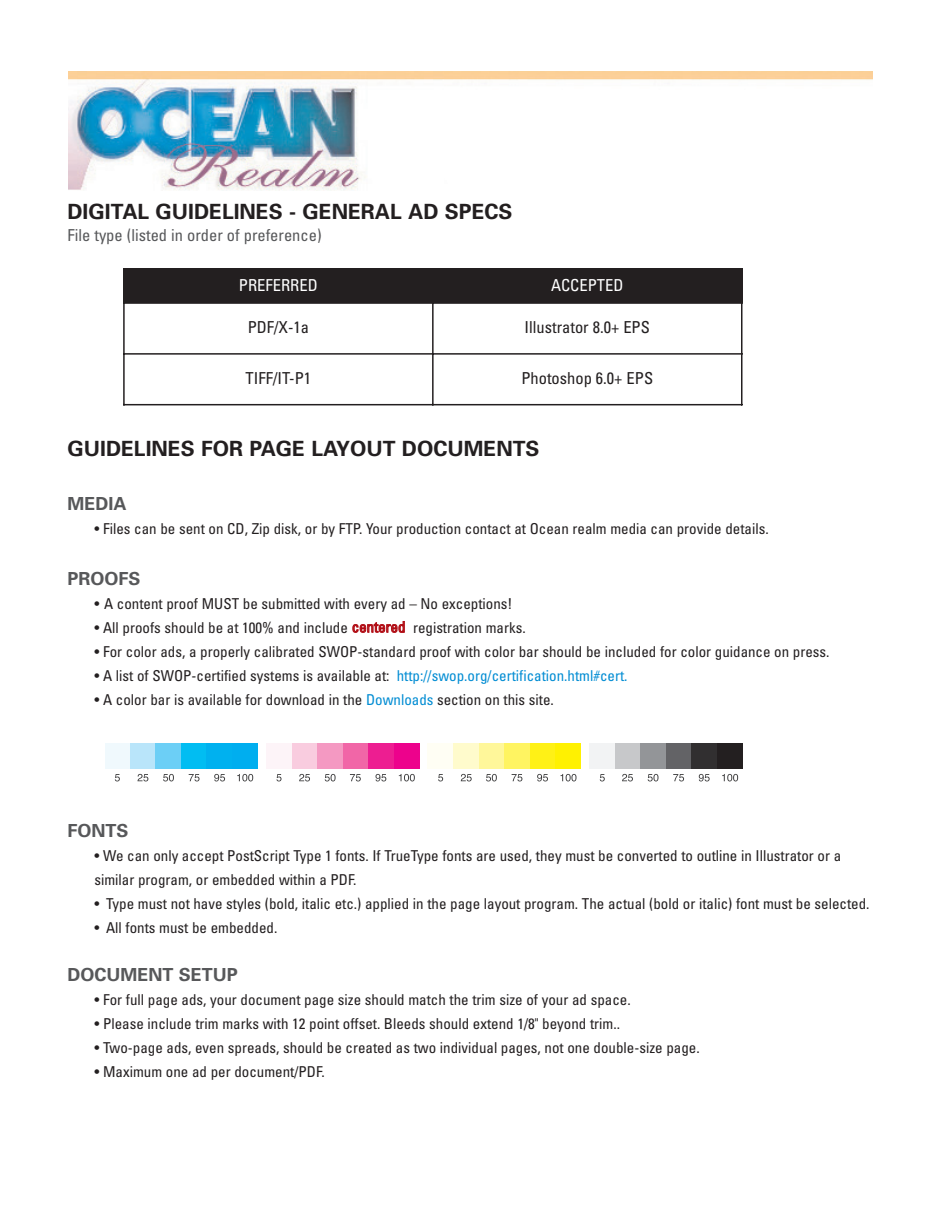
<style>
.page{position:relative;width:945px;height:1215px;background:#fff}
.page>*{position:absolute;margin:0;border:0;box-sizing:border-box;transform-origin:0 0}
.t1{font:700 21px "Univers";color:#231f20}
.t2{font:700 18px "Univers";color:#57585a}
.t3{font:condensed 16.5px "Univers";color:#231f20}
.t4{font:condensed 16.5px "Univers";color:#57585a}
.t5{font:condensed 16.5px "Univers";color:#fff}
.t6{font:condensed 15px/24px "Univers";color:#231f20}
.s1{color:#b10d15}
.s2{color:#008cd3}
</style>
<div class="page">
<div style="left:123px;top:269px;width:310px;height:34px;background:#231f20"></div>
<div style="left:433px;top:269px;width:309px;height:34px;background:#231f20"></div>
<hr style="left:123px;top:269px;width:2px;height:136px;background:#231f20">
<hr style="left:432px;top:269px;width:2px;height:136px;background:#231f20">
<hr style="left:741px;top:269px;width:1px;height:136px;background:#231f20">
<hr style="left:123px;top:302px;width:619px;height:2px;background:#231f20">
<hr style="left:123px;top:353px;width:619px;height:2px;background:#231f20">
<hr style="left:123px;top:404px;width:619px;height:1px;background:#231f20">
<div style="left:105px;top:743px;width:25px;height:25px;background:#f0f9fd"></div>
<svg style="left:115px;top:774px;width:5px;height:7px"></svg>
<div style="left:130px;top:743px;width:26px;height:25px;background:#b9e5fa"></div>
<svg style="left:137px;top:774px;width:11px;height:7px"></svg>
<div style="left:156px;top:743px;width:25px;height:25px;background:#6ccff6"></div>
<svg style="left:163px;top:774px;width:11px;height:7px"></svg>
<div style="left:181px;top:743px;width:26px;height:25px;background:#01bdf2"></div>
<svg style="left:189px;top:774px;width:11px;height:7px"></svg>
<div style="left:207px;top:743px;width:25px;height:25px;background:#00b1ef"></div>
<svg style="left:214px;top:774px;width:11px;height:7px"></svg>
<div style="left:232px;top:743px;width:26px;height:25px;background:#00aeef"></div>
<svg style="left:237px;top:774px;width:16px;height:7px"></svg>
<div style="left:266px;top:743px;width:26px;height:25px;background:#fdf4f8"></div>
<svg style="left:276px;top:774px;width:6px;height:7px"></svg>
<div style="left:292px;top:743px;width:25px;height:25px;background:#f9ccdf"></div>
<svg style="left:299px;top:774px;width:11px;height:7px"></svg>
<div style="left:317px;top:743px;width:26px;height:25px;background:#f499c2"></div>
<svg style="left:325px;top:774px;width:11px;height:7px"></svg>
<div style="left:343px;top:743px;width:25px;height:25px;background:#f166a7"></div>
<svg style="left:350px;top:774px;width:11px;height:7px"></svg>
<div style="left:368px;top:743px;width:26px;height:25px;background:#ed1e91"></div>
<svg style="left:376px;top:774px;width:10px;height:7px"></svg>
<div style="left:394px;top:743px;width:25px;height:25px;background:#ed028c"></div>
<svg style="left:399px;top:774px;width:16px;height:7px"></svg>
<div style="left:428px;top:743px;width:25px;height:25px;background:#fffef4"></div>
<svg style="left:438px;top:774px;width:5px;height:7px"></svg>
<div style="left:453px;top:743px;width:26px;height:25px;background:#fffbcc"></div>
<svg style="left:461px;top:774px;width:11px;height:7px"></svg>
<div style="left:479px;top:743px;width:25px;height:25px;background:#fff79a"></div>
<svg style="left:486px;top:774px;width:11px;height:7px"></svg>
<div style="left:504px;top:743px;width:26px;height:25px;background:#fff461"></div>
<svg style="left:512px;top:774px;width:10px;height:7px"></svg>
<div style="left:530px;top:743px;width:25px;height:25px;background:#fff116"></div>
<svg style="left:537px;top:774px;width:11px;height:7px"></svg>
<div style="left:555px;top:743px;width:26px;height:25px;background:#fff101"></div>
<svg style="left:560px;top:774px;width:17px;height:7px"></svg>
<div style="left:589px;top:743px;width:26px;height:25px;background:#f2f3f4"></div>
<svg style="left:600px;top:774px;width:5px;height:7px"></svg>
<div style="left:615px;top:743px;width:25px;height:25px;background:#c7c8ca"></div>
<svg style="left:622px;top:774px;width:11px;height:7px"></svg>
<div style="left:640px;top:743px;width:26px;height:25px;background:#939598"></div>
<svg style="left:648px;top:774px;width:11px;height:7px"></svg>
<div style="left:666px;top:743px;width:26px;height:25px;background:#636366"></div>
<svg style="left:673px;top:774px;width:11px;height:7px"></svg>
<div style="left:692px;top:743px;width:25px;height:25px;background:#312f30"></div>
<svg style="left:699px;top:774px;width:11px;height:7px"></svg>
<div style="left:717px;top:743px;width:26px;height:25px;background:#231f20"></div>
<svg style="left:722px;top:774px;width:16px;height:7px"></svg>
<img style="left:69px;top:72px;width:376px;height:118px">
<h1 class="t1" style="left:68px;top:204px;width:447px">DIGITAL GUIDELINES - GENERAL AD SPECS</h1>
<p class="t4" style="left:68px;top:229px;width:256px">File type (listed in order of preference)</p>
<p class="t5" style="left:239px;top:279px;width:80px">PREFERRED</p>
<p class="t5" style="left:551px;top:279px;width:74px">ACCEPTED</p>
<p class="t3" style="left:248px;top:321px;width:63px">PDF/X-1a</p>
<p class="t3" style="left:525px;top:321px;width:127px">Illustrator 8.0+ EPS</p>
<p class="t3" style="left:246px;top:372px;width:67px">TIFF/IT-P1</p>
<p class="t3" style="left:521px;top:372px;width:133px">Photoshop 6.0+ EPS</p>
<h1 class="t1" style="left:68px;top:440px;width:474px">GUIDELINES FOR PAGE LAYOUT DOCUMENTS</h1>
<p class="t2" style="left:68px;top:497px;width:60px">MEDIA</p>
<p class="t6" style="left:94px;top:518px;width:676px">• Files can be sent on CD, Zip disk, or by FTP. Your production contact at Ocean realm media can provide details.</p>
<p class="t2" style="left:68px;top:572px;width:75px">PROOFS</p>
<p class="t6" style="left:94px;top:593px;width:420px">• A content proof MUST be submitted with every ad – No exceptions!</p>
<p class="t6" style="left:94px;top:617px;width:433px">• All proofs should be at 100% and include <span class="s1">centered</span> registration marks.</p>
<p class="t6" style="left:95px;top:641px;width:737px">• For color ads, a properly calibrated SWOP-standard proof with color bar should be included for color guidance on press.</p>
<p class="t6" style="left:95px;top:665px;width:535px">• A list of SWOP-certified systems is available at: <span class="s2">http://swop.org/certification.html#cert.</span></p>
<p class="t6" style="left:95px;top:689px;width:461px">• A color bar is available for download in the <span class="s2">Downloads</span> section on this site.</p>
<p class="t2" style="left:68px;top:824px;width:63px">FONTS</p>
<p class="t6" style="left:94px;top:845px;width:748px">• We can only accept PostScript Type 1 fonts. If TrueType fonts are used, they must be converted to outline in Illustrator or a similar program, or embedded within a PDF.</p>
<p class="t6" style="left:94px;top:893px;width:777px">• Type must not have styles (bold, italic etc.) applied in the page layout program. The actual (bold or italic) font must be selected.</p>
<p class="t6" style="left:94px;top:917px;width:184px">• All fonts must be embedded.</p>
<p class="t2" style="left:68px;top:968px;width:172px">DOCUMENT SETUP</p>
<p class="t6" style="left:94px;top:989px;width:538px">• For full page ads, your document page size should match the trim size of your ad space.</p>
<p class="t6" style="left:94px;top:1013px;width:527px">• Please include trim marks with 12 point offset. Bleeds should extend 1/8" beyond trim..</p>
<p class="t6" style="left:94px;top:1037px;width:607px">• Two-page ads, even spreads, should be created as two individual pages, not one double-size page.</p>
<p class="t6" style="left:94px;top:1061px;width:232px">• Maximum one ad per document/PDF.</p>
</div>
